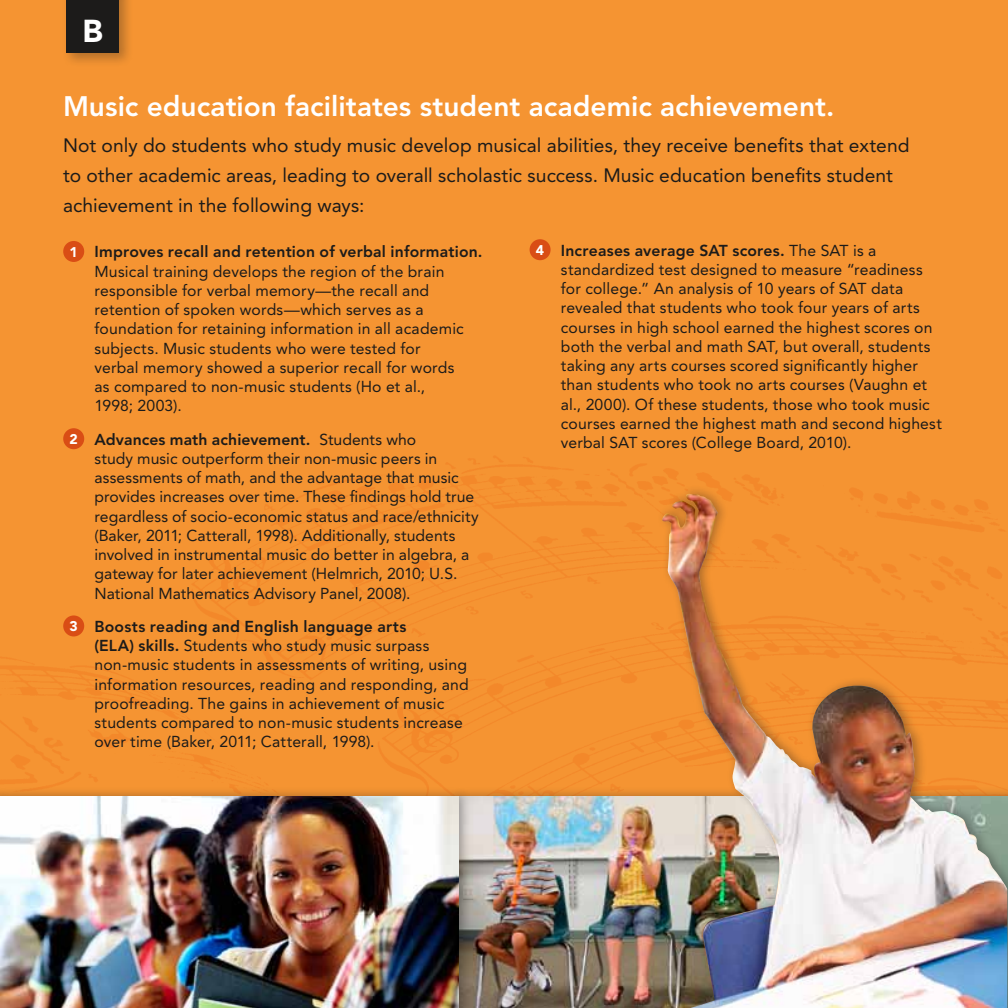
<style>
.page{position:relative;width:1008px;height:1008px;background:#f59432}
.page>*{position:absolute;margin:0;border:0;box-sizing:border-box;transform-origin:0 0}
.t1{font:900 31.5px "Avenir LT Std";color:#fff}
.t2{font:800 28px "Avenir LT Std";color:#fff}
.t3{font:19.25px/29.8px "Avenir LT Std";letter-spacing:.005em;color:#1c1b1a}
.t4{font:15.75px/19.2px "Avenir LT Std";letter-spacing:.01em;color:#1c1b1a}
.s1{font-weight:900;font-size:14px;color:#fff}
.s2{font-weight:800}
</style>
<div class="page">
<div style="left:62px;top:0;width:72px;height:67px;background:#1c1b1a;opacity:.3"></div>
<div style="left:66px;top:0;width:53px;height:52px;background:#1c1b1a"></div>
<div style="left:63px;top:241px;width:21px;height:21px;background:#d94d15;border-radius:50%"></div>
<div style="left:63px;top:428px;width:21px;height:21px;background:#d94d15;border-radius:50%"></div>
<div style="left:63px;top:615px;width:21px;height:21px;background:#d94d15;border-radius:50%"></div>
<div style="left:530px;top:239px;width:21px;height:21px;background:#d94d15;border-radius:50%"></div>
<img style="left:471px;top:796px;width:145px;height:212px">
<div style="left:0;top:787px;width:471px;height:221px;background:#1c1b1a;opacity:.35"></div>
<img style="left:0;top:796px;width:458px;height:212px">
<div style="left:616px;top:484px;width:392px;height:524px;background:#1c1b1a;opacity:.35"></div>
<img style="left:659px;top:494px;width:348px;height:514px">
<h1 class="t1" style="left:83px;top:12px;width:22px">B</h1>
<h2 class="t2" style="left:63px;top:89px;width:773px">Music education facilitates student academic achievement.</h2>
<p class="t3" style="left:63px;top:131px;width:848px">Not only do students who study music develop musical abilities, they receive benefits that extend to other academic areas, leading to overall scholastic success. Music education benefits student achievement in the following ways:</p>
<p class="t4" style="left:95px;top:242px;width:390px;text-indent:-25px"><span class="s1">1</span> <span class="s2">Improves recall and retention of verbal information.<br></span>Musical training develops the region of the brain responsible for verbal memory—the recall and retention of spoken words—which serves as a foundation for retaining information in all academic subjects. Music students who were tested for<br>verbal memory showed a superior recall for words<br>as compared to non-music students (Ho et al.,<br>1998; 2003).</p>
<p class="t4" style="left:95px;top:430px;width:386px;text-indent:-25px"><span class="s1">2</span> <span class="s2">Advances math achievement.</span> Students who<br>study music outperform their non-music peers in assessments of math, and the advantage that music provides increases over time. These findings hold true regardless of socio-economic status and race/ethnicity (Baker, 2011; Catterall, 1998). Additionally, students involved in instrumental music do better in algebra, a gateway for later achievement (Helmrich, 2010; U.S.<br>National Mathematics Advisory Panel, 2008).</p>
<p class="t4" style="left:95px;top:617px;width:376px;text-indent:-25px"><span class="s1">3</span> <span class="s2">Boosts reading and English language arts<br>(ELA) skills.</span> Students who study music surpass non-music students in assessments of writing, using information resources, reading and responding, and proofreading. The gains in achievement of music students compared to non-music students increase over time (Baker, 2011; Catterall, 1998).</p>
<p class="t4" style="left:561px;top:241px;width:383px;text-indent:-25px"><span class="s1">4</span> <span class="s2">Increases average SAT scores.</span> The SAT is a standardized test designed to measure “readiness for college.” An analysis of 10 years of SAT data revealed that students who took four years of arts courses in high school earned the highest scores on both the verbal and math SAT, but overall, students taking any arts courses scored significantly higher than students who took no arts courses (Vaughn et al., 2000). Of these students, those who took music courses earned the highest math and second highest verbal SAT scores (College Board, 2010).</p>
</div>
